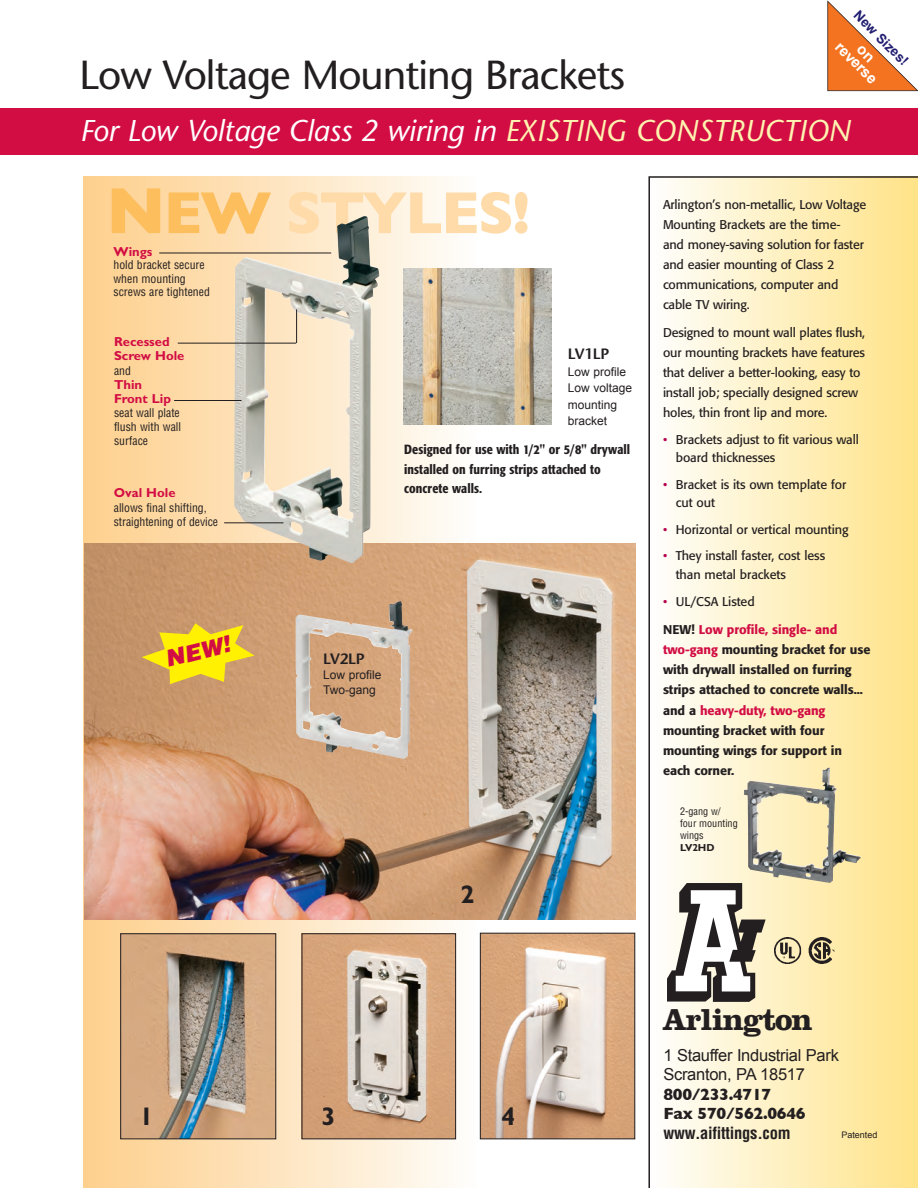
<style>
.page{position:relative;width:918px;height:1188px;background:#fff}
.page>*{position:absolute;margin:0;border:0;box-sizing:border-box;transform-origin:0 0}
.t1{font:700 60px "Gill Sans";letter-spacing:-.035em;color:#fedba9}
.t2{font:40.5px "Stone Sans";letter-spacing:-.025em;color:#231f20}
.t3{font:700 31.5px "Clarendon";letter-spacing:-.035em;color:#231f20}
.t4{font:italic 30px "Stone Sans";letter-spacing:-.005em;color:#fff}
.t5{font:700 25.5px "Gill Sans";color:#231f20}
.t6{font:italic 900 22.8px "Helvetica";color:#d20d44}
.t7{font:16.5px/19.5px "Arial";letter-spacing:-.015em;color:#231f20}
.t8{font:700 16.5px/19.5px "Gill Sans";letter-spacing:-.02em;color:#231f20}
.t9{font:700 condensed 16.5px "Helvetica";letter-spacing:-.015em;color:#231f20}
.t10{font:600 15px "Stone Sans";letter-spacing:-.01em;color:#231f20}
.t11{font:700 15px "Arial";color:#fff}
.t12{font:700 13.5px "Arial";color:#221e72}
.t13{font:500 condensed 13.2px/19.5px "Formata";letter-spacing:.005em;color:#231f20}
.t14{font:700 13.05px/13.4px "Gill Sans";color:#d20d44}
.t15{font:12.6px/20.1px "Formata";letter-spacing:-.01em;color:#231f20}
.t16{font:500 12.6px/20.1px "Formata";letter-spacing:-.005em;color:#231f20}
.t17{font:500 12.6px/27.6px "Formata";letter-spacing:-.005em;color:#d20d44}
.t18{font:12px/16.5px "Arial";color:#231f20}
.t19{font:condensed 11.7px/14.1px "Helvetica";color:#231f20}
.t20{font:condensed 10.2px/12px "Helvetica";color:#231f20}
.t21{font:700 10.2px "Gill Sans";color:#231f20}
.t22{font:9px "Arial";color:#231f20}
.s1{color:#fff3b0}
.s2{font-size:66px;color:#fdbe5e}
.s3{color:#fdbe5e}
.s4{color:#b60150}
.s5{font-weight:400;color:#b60150}
.s6{font-weight:400;color:#231f20}
.s7{color:#231f20}
.s8{color:#d20d44}
</style>
<div class="page">
<div style="left:83px;top:176px;width:395px;height:1012px;background:linear-gradient(to right,#fdce8b,#fefcfa)"></div>
<img style="left:85px;top:543px;width:551px;height:377px">
<svg style="left:648px;top:176px;width:270px;height:1012px;background:#fceebf"></svg>
<div style="left:0;top:109px;width:918px;height:46px;background:#d20d44"></div>
<svg style="left:667px;top:884px;width:99px;height:118px"></svg>
<hr style="left:159px;top:253px;width:172px;height:1px;background:#231f20">
<img style="left:234px;top:216px;width:146px;height:347px">
<hr style="left:178px;top:343px;width:118px;height:1px;background:#231f20">
<hr style="left:224px;top:522px;width:59px;height:1px;background:#231f20">
<hr style="left:296px;top:309px;width:1px;height:34px;background:#231f20">
<img style="left:775px;top:938px;width:27px;height:25px">
<img style="left:807px;top:938px;width:27px;height:26px">
<img style="left:403px;top:268px;width:148px;height:157px">
<svg style="left:142px;top:623px;width:112px;height:61px;background:#e5c634"></svg>
<img style="left:122px;top:935px;width:152px;height:202px">
<div style="left:120px;top:933px;width:156px;height:206px;border:1px solid #231f20"></div>
<img style="left:304px;top:935px;width:150px;height:202px">
<div style="left:302px;top:933px;width:154px;height:206px;border:1px solid #231f20"></div>
<img style="left:482px;top:935px;width:151px;height:202px">
<div style="left:480px;top:933px;width:155px;height:206px;border:1px solid #231f20"></div>
<img style="left:744px;top:767px;width:117px;height:116px">
<hr style="left:174px;top:400px;width:67px;height:1px;background:#231f20">
<img style="left:295px;top:601px;width:118px;height:158px">
<svg style="left:827px;top:0;width:91px;height:92px"></svg>
<h2 class="t2" style="left:80px;top:50px;width:547px">Low Voltage Mounting Brackets</h2>
<p class="t12" style="left:862px;top:7px;width:72px;rotate:45deg">New Sizes!</p>
<p class="t11" style="left:844px;top:38px;width:54px;rotate:45deg">reverse</p>
<h3 class="t4" style="left:80px;top:113px;width:772px">For Low Voltage Class 2 wiring in <span class="s1">EXISTING CONSTRUCTION</span></h3>
<h1 class="t1" style="left:106px;top:178px;width:426px"><span class="s2">N</span><span class="s3">EW</span> StylES!</h1>
<p class="t14" style="left:113px;top:246px;width:40px">Wings</p>
<p class="t19" style="left:113px;top:258px;width:98px;line-height:13.4px">hold bracket secure when mounting screws are tightened</p>
<p class="t14" style="left:114px;top:336px;width:72px">Recessed<br>Screw Hole</p>
<p class="t19" style="left:114px;top:363px;width:18px">and</p>
<p class="t14" style="left:114px;top:378px;width:58px;line-height:14.1px">Thin<br>Front Lip</p>
<p class="t19" style="left:114px;top:405px;width:69px;text-align:justify">seat wall plate flush with wall surface</p>
<p class="t14" style="left:114px;top:487px;width:63px">Oval Hole</p>
<p class="t19" style="left:114px;top:501px;width:106px">allows final shifting, straightening of device</p>
<h3 class="t6" style="left:162px;top:645px;width:67px;rotate:-14deg">NEW!</h3>
<p class="t10" style="left:568px;top:345px;width:43px">LV1LP</p>
<p class="t18" style="left:568px;top:363px;width:66px">Low profile<br>Low voltage mounting bracket</p>
<p class="t13" style="left:404px;top:441px;width:227px">Designed for use with 1/2" or 5/8" drywall installed on furring strips attached to concrete walls.</p>
<p class="t10" style="left:323px;top:650px;width:43px">LV2LP</p>
<p class="t18" style="left:323px;top:668px;width:60px;line-height:15px">Low profile<br>Two-gang</p>
<h3 class="t5" style="left:460px;top:884px;width:16px">2</h3>
<p class="t15" style="left:663px;top:194px;width:205px">Arlington’s non-metallic, Low Voltage<br>Mounting Brackets are the time-<br>and money-saving solution for faster and easier mounting of Class 2 communications, computer and cable TV wiring.</p>
<p class="t15" style="left:663px;top:322px;width:204px">Designed to mount wall plates flush, our mounting brackets have features that deliver a better-looking, easy to install job; specially designed screw holes, thin front lip and more.</p>
<p class="t15" style="left:676px;top:430px;width:185px;line-height:18.8px;text-indent:-13px"><span class="s4">•</span> Brackets adjust to fit various wall board thicknesses</p>
<p class="t15" style="left:676px;top:475px;width:172px;line-height:18.8px;text-indent:-13px"><span class="s4">•</span> Bracket is its own template for cut out</p>
<p class="t15" style="left:663px;top:519px;width:187px"><span class="s4">•</span> Horizontal or vertical mounting</p>
<p class="t15" style="left:676px;top:546px;width:151px;line-height:18.8px;text-indent:-13px"><span class="s4">•</span> They install faster, cost less than metal brackets</p>
<p class="t17" style="left:663px;top:588px;width:176px"><span class="s5">•</span> <span class="s6">UL/CSA Listed<br></span><span class="s7">NEW!</span> Low profile, single- and</p>
<p class="t16" style="left:663px;top:640px;width:209px"><span class="s8">two-gang</span> mounting bracket for use with drywall installed on furring strips attached to concrete walls... and a <span class="s8">heavy-duty, two-gang </span>mounting bracket with four mounting wings for support in each corner.</p>
<p class="t20" style="left:680px;top:805px;width:59px">2-gang w/ four mounting wings</p>
<p class="t21" style="left:680px;top:844px;width:36px">LV2HD</p>
<h3 class="t5" style="left:139px;top:1107px;width:16px">1</h3>
<h3 class="t5" style="left:322px;top:1107px;width:16px">3</h3>
<h3 class="t5" style="left:501px;top:1107px;width:16px">4</h3>
<h3 class="t3" style="left:663px;top:1001px;width:151px">Arlington</h3>
<h3 class="t7" style="left:663px;top:1045px;width:177px">1 Stauffer Industrial Park<br>Scranton, PA 18517</h3>
<h3 class="t8" style="left:663px;top:1084px;width:144px">800/233.4717<br>Fax 570/562.0646</h3>
<h3 class="t9" style="left:663px;top:1123px;width:129px">www.aifittings.com</h3>
<p class="t22" style="left:841px;top:1130px;width:38px">Patented</p>
</div>
